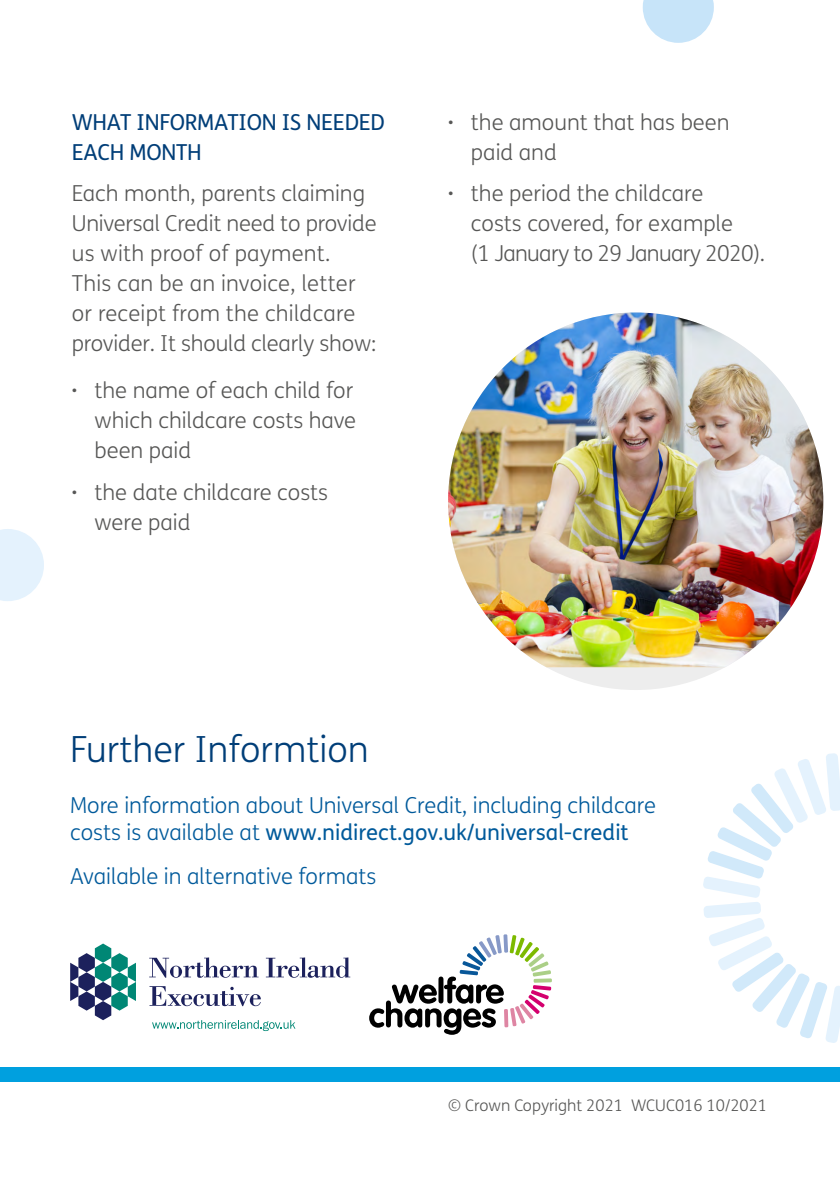
<style>
.page{position:relative;width:840px;height:1191px;background:#fff}
.page>*{position:absolute;margin:0;border:0;box-sizing:border-box;transform-origin:0 0}
.t1{font:300 36px "FS Me";color:#003e78}
.t2{font:300 22px/30px "FS Me";color:#575756}
.t3{font:300 22px/27.4px "FS Me";color:#005a9b}
.t4{font:22px/30px "FS Me";letter-spacing:-.01em;color:#003e78}
.t5{font:300 16px "FS Me";color:#575756}
.s1{font-size:16px}
.s2{font-weight:400}
</style>
<div class="page">
<svg style="left:0;top:529px;width:44px;height:72px"></svg>
<svg style="left:642px;top:0;width:71px;height:43px"></svg>
<img style="left:448px;top:312px;width:374px;height:355px">
<svg style="left:703px;top:753px;width:136px;height:290px"></svg>
<div style="left:0;top:1067px;width:839px;height:15px;background:#00a0df"></div>
<svg style="left:70px;top:943px;width:66px;height:77px"></svg>
<svg style="left:149px;top:957px;width:109px;height:20px"></svg>
<svg style="left:266px;top:957px;width:84px;height:20px"></svg>
<svg style="left:152px;top:1020px;width:143px;height:11px"></svg>
<svg style="left:149px;top:986px;width:112px;height:20px"></svg>
<svg style="left:369px;top:934px;width:182px;height:100px"></svg>
<svg style="left:503px;top:1009px;width:5px;height:18px"></svg>
<p class="t4" style="left:72px;top:107px;width:314px">WHAT INFORMATION IS NEEDED<br>EACH MONTH</p>
<p class="t2" style="left:72px;top:178px;width:306px">Each month, parents claiming<br>Universal Credit need to provide us with proof of payment.<br>This can be an invoice, letter or receipt from the childcare provider. It should clearly show:</p>
<p class="t2" style="left:94px;top:375px;width:263px;text-indent:-23px"><span class="s1">•</span> the name of each child for which childcare costs have been paid</p>
<p class="t2" style="left:94px;top:476px;width:235px;text-indent:-23px"><span class="s1">•</span> the date childcare costs were paid</p>
<p class="t2" style="left:470px;top:107px;width:260px;text-indent:-23px"><span class="s1">•</span> the amount that has been paid and</p>
<p class="t2" style="left:470px;top:178px;width:295px;text-indent:-23px"><span class="s1">•</span> the period the childcare<br>costs covered, for example<br>(1 January to 29 January 2020).</p>
<h1 class="t1" style="left:70px;top:725px;width:300px">Further Informtion</h1>
<p class="t3" style="left:70px;top:791px;width:587px">More information about Universal Credit, including childcare costs is available at <span class="s2">www.nidirect.gov.uk/universal-credit</span></p>
<p class="t3" style="left:70px;top:862px;width:307px">Available in alternative formats</p>
<p class="t5" style="left:448px;top:1094px;width:320px">© Crown Copyright 2021 WCUC016 10/2021</p>
</div>
